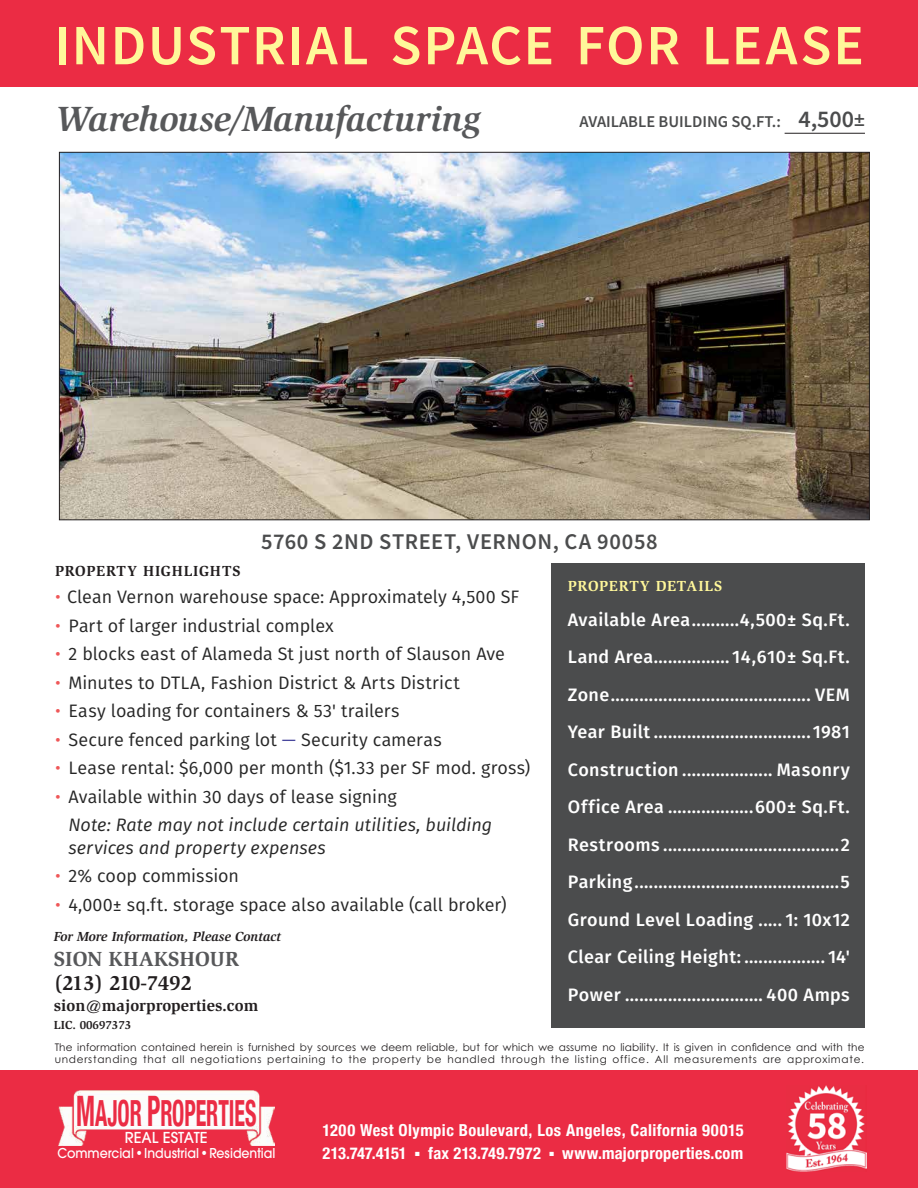
<style>
.page{position:relative;width:918px;height:1188px;background:#fff}
.page>*{position:absolute;margin:0;border:0;box-sizing:border-box;transform-origin:0 0}
.t1{font:57px "Source Sans Variable";letter-spacing:.03em;color:#fff79a}
.t2{font:italic 700 36px "Slimbach Std";letter-spacing:-.01em;color:#57585a}
.t3{font:700 condensed 36px "Helvetica Neue";letter-spacing:-.005em;color:#eb2c44;scale:.61 1}
.t4{font:22.5px "Source Sans Variable";letter-spacing:.025em;color:#4b4c4d}
.t5{font:700 21px "Slimbach Std";color:#57585a}
.t6{font:700 21px "Slimbach Std";color:#231f20}
.t7{font:500 18px/37.5px "Fira Sans";letter-spacing:.02em;color:#fff;text-align:justify}
.t8{font:18px "Fira Sans";color:#262626}
.t9{font:italic 18px/28.5px "Fira Sans";color:#262626}
.t10{font:700 condensed 16.5px/22.5px "Helvetica Neue";letter-spacing:.025em;color:#fff}
.t11{font:16.5px "Source Sans Variable";color:#4b4c4d}
.t12{font:700 16.5px "Slimbach Std";color:#231f20}
.t13{font:700 15px "Slimbach Std";letter-spacing:.035em;color:#231f20}
.t14{font:700 15px "Slimbach Std";letter-spacing:.035em;color:#fff79a}
.t15{font:500 15px "ITC Avant Garde Pro";color:#fff}
.t16{font:500 13.5px "ITC Avant Garde Pro";letter-spacing:-.005em;color:#fff;scale:.93 1}
.t17{font:italic 700 13.5px "Slimbach Std";color:#231f20}
.t18{font:700 12px "Slimbach Std";color:#231f20}
.t19{font:10.5px/12px "Century Gothic Pro";letter-spacing:.065em;color:#231f20}
.t20{font:6px "Zapf Dingbats ITC";color:#fff}
.s1{font-size:24px}
.s2{font-size:21px}
.s3{color:#ef5758}
.s4{color:#48479d}
.s5{font-style:normal;color:#ef5758}
.s6{font-style:normal}
.s7{font-size:42px}
</style>
<div class="page">
<div style="left:0;top:0;width:918px;height:86px;background:#eb2c44"></div>
<div style="left:0;top:1070px;width:918px;height:118px;background:#eb2c44"></div>
<img style="left:786px;top:1085px;width:81px;height:87px">
<img style="left:59px;top:1091px;width:215px;height:54px">
<hr style="left:785px;top:133px;width:80px;height:1px;background:#231f20">
<img style="left:61px;top:154px;width:807px;height:364px">
<div style="left:552px;top:563px;width:313px;height:465px;background:#4b4c4d"></div>
<h1 class="t1" style="left:54px;top:11px;width:812px">INDUSTRIAL SPACE FOR LEASE</h1>
<h2 class="t2" style="left:55px;top:98px;width:427px">Warehouse/Manufacturing</h2>
<p class="t11" style="left:580px;top:112px;width:287px">AVAILABLE BUILDING SQ.FT.: <span class="s1">4,500</span><span class="s2">±</span></p>
<p class="t4" style="left:261px;top:528px;width:398px">5760 S 2ND STREET, VERNON, CA 90058</p>
<p class="t13" style="left:55px;top:562px;width:187px">PROPERTY HIGHLIGHTS</p>
<p class="t8" style="left:55px;top:584px;width:466px"><span class="s3">•</span> Clean Vernon warehouse space: Approximately 4,500 SF</p>
<p class="t8" style="left:55px;top:612px;width:280px"><span class="s3">•</span> Part of larger industrial complex</p>
<p class="t8" style="left:55px;top:641px;width:452px"><span class="s3">•</span> 2 blocks east of Alameda St just north of Slauson Ave</p>
<p class="t8" style="left:55px;top:669px;width:406px"><span class="s3">•</span> Minutes to DTLA, Fashion District &amp; Arts District</p>
<p class="t8" style="left:55px;top:698px;width:346px"><span class="s3">•</span> Easy loading for containers &amp; 53' trailers</p>
<p class="t8" style="left:55px;top:726px;width:388px"><span class="s3">•</span> Secure fenced parking lot <span class="s4">—</span> Security cameras</p>
<p class="t8" style="left:55px;top:755px;width:477px"><span class="s3">•</span> Lease rental: $6,000 per month ($1.33 per SF mod. gross)</p>
<p class="t9" style="left:69px;top:782px;width:425px;text-indent:-14px"><span class="s5">•</span> <span class="s6">Available within 30 days of lease signing<br></span>Note: Rate may not include certain utilities, building</p>
<p class="t9" style="left:69px;top:833px;width:259px">services and property expenses</p>
<p class="t8" style="left:55px;top:862px;width:185px"><span class="s3">•</span> 2% coop commission</p>
<p class="t8" style="left:55px;top:891px;width:453px"><span class="s3">•</span> 4,000± sq.ft. storage space also available (call broker)</p>
<p class="t17" style="left:54px;top:928px;width:229px">For More Information, Please Contact</p>
<p class="t5" style="left:54px;top:947px;width:187px">SION KHAKSHOUR</p>
<p class="t6" style="left:54px;top:971px;width:140px">(213) 210-7492</p>
<p class="t12" style="left:54px;top:996px;width:206px">sion@majorproperties.com</p>
<p class="t18" style="left:54px;top:1018px;width:79px">LIC. 00697373</p>
<p class="t14" style="left:568px;top:577px;width:156px">PROPERTY DETAILS</p>
<p class="t7" style="left:568px;top:600px;width:284px">Available Area..........4,500± Sq.Ft.<br>Land Area................ 14,610± Sq.Ft.<br>Zone.......................................... VEM Year Built .................................1981<br>Construction ................... Masonry Office Area ..................600± Sq.Ft.<br>Restrooms .....................................2<br>Parking...........................................5<br>Ground Level Loading ..... 1: 10x12<br>Clear Ceiling Height: ................. 14' Power ............................. 400 Amps</p>
<p class="t19" style="left:55px;top:1042px;width:811px">The information contained herein is furnished by sources we deem reliable, but for which we assume no liability. It is given in confidence and with the understanding that all negotiations pertaining to the property be handled through the listing office. All measurements are approximate.</p>
<h2 class="t3" style="left:76px;top:1083px;width:297px"><span class="s7">M</span>AJOR <span class="s7">P</span>ROPERTIES</h2>
<p class="t10" style="left:323px;top:1118px;width:423px">1200 West Olympic Boulevard, Los Angeles, California 90015<br>213.747.4151</p>
<p class="t15" style="left:125px;top:1128px;width:84px">REAL ESTATE</p>
<p class="t10" style="left:415px;top:1140px;width:127px">■ fax 213.749.7972</p>
<p class="t20" style="left:549px;top:1151px;width:6px">■</p>
<p class="t16" style="left:57px;top:1144px;width:236px">Commercial • Industrial • Residential</p>
<p class="t10" style="left:562px;top:1140px;width:182px">www.majorproperties.com</p>
</div>
